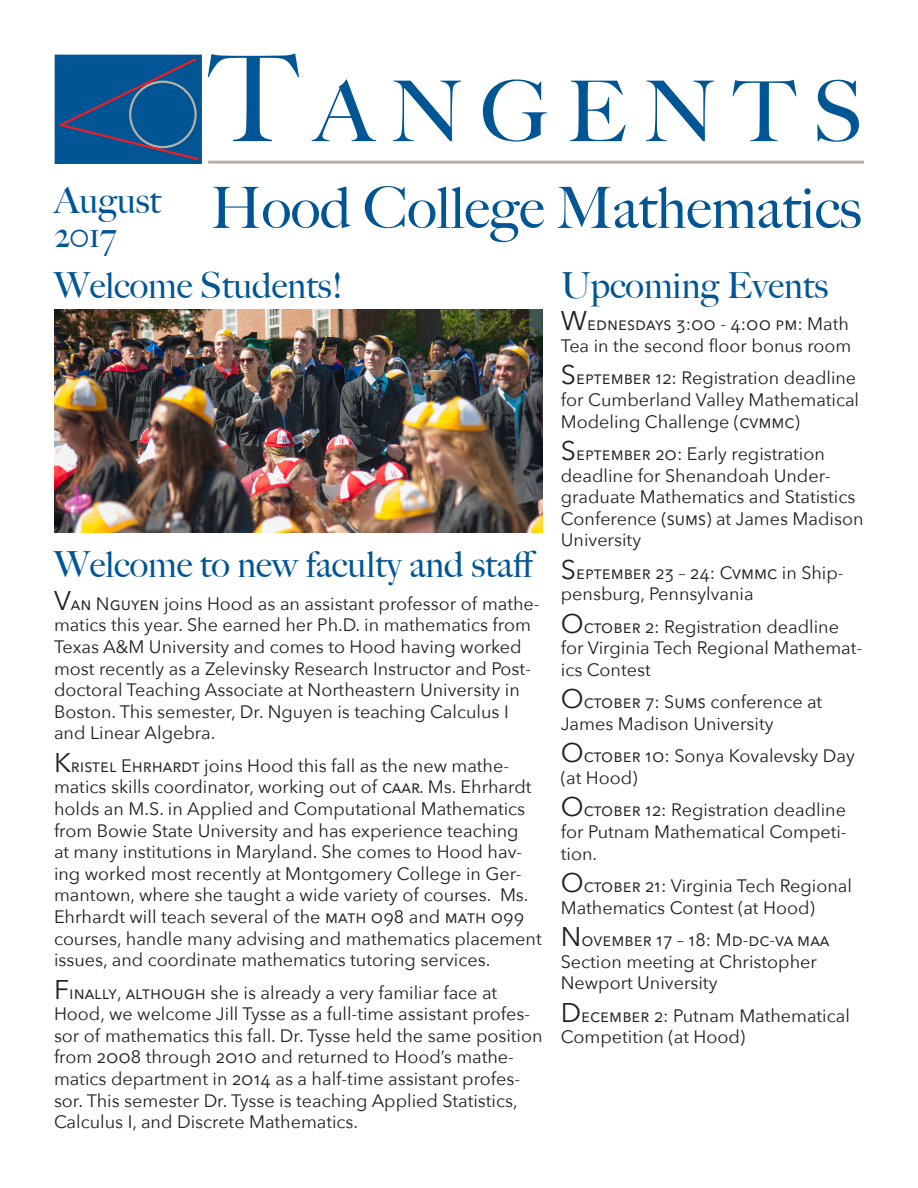
<style>
.page{position:relative;width:918px;height:1188px;background:#fff}
.page>*{position:absolute;margin:0;border:0;box-sizing:border-box;transform-origin:0 0}
.t1{font:500 84px "Big Caslon";letter-spacing:.2em;color:#005594}
.Subtitle{font:500 57px "Big Caslon";color:#005594}
.Heading{font:500 36px "Big Caslon";color:#005594}
.Date{font:500 36px "Big Caslon";color:#005594}
.Body_copy{font:18px/21.6px "Avenir Next";color:#231f20}
.Upcoming_Events{font:18px/21.6px "Avenir Next";color:#231f20}
.s1{font-size:120px}
.s2{font-size:27px}
</style>
<div class="page">
<hr style="left:208px;top:161px;width:656px;height:3px;background:#bab1a6">
<div style="left:55px;top:55px;width:147px;height:109px;border:2px solid #005594"></div>
<svg style="left:54px;top:56px;width:147px;height:106px;background:#125791"></svg>
<img style="left:54px;top:310px;width:489px;height:223px">
<p class="Date" style="left:54px;top:170px;width:109px">August</p>
<p class="Date" style="left:54px;top:205px;width:64px">2017</p>
<p class="t1" style="left:209px;top:43px;width:655px"><span class="s1">T</span>ANGENTS</p>
<p class="Subtitle" style="left:211px;top:161px;width:652px">Hood College Mathematics</p>
<p class="Heading" style="left:54px;top:256px;width:290px">Welcome Students!</p>
<p class="Heading" style="left:54px;top:535px;width:484px">Welcome to new faculty and staff</p>
<p class="Body_copy" style="left:54px;top:592px;width:487px"><span class="s2">V</span>an Nguyen joins Hood as an assistant professor of mathe&shy;matics this year. She earned her Ph.D. in mathematics from Texas A&amp;M University and comes to Hood having worked most recently as a Zelevinsky Research Instructor and Post&shy;doctoral Teaching Associate at Northeastern University in Boston. This semester, Dr. Nguyen is teaching Calculus I and Linear Algebra.</p>
<p class="Body_copy" style="left:54px;top:754px;width:489px"><span class="s2">K</span>ristel Ehrhardt joins Hood this fall as the new mathe&shy;matics skills coordinator, working out of caar. Ms. Ehrhardt holds an M.S. in Applied and Computational Mathematics from Bowie State University and has experience teaching<br>at many institutions in Maryland. She comes to Hood hav&shy;ing worked most recently at Montgomery College in Ger&shy;mantown, where she taught a wide variety of courses. Ms.<br>Ehrhardt will teach several of the math 098 and math 099 courses, handle many advising and mathematics placement issues, and coordinate mathematics tutoring services.</p>
<p class="Body_copy" style="left:54px;top:981px;width:490px"><span class="s2">F</span>inally, although she is already a very familiar face at Hood, we welcome Jill Tysse as a full-time assistant profes&shy;sor of mathematics this fall. Dr. Tysse held the same position from 2008 through 2010 and returned to Hood’s mathe&shy;matics department in 2014 as a half-time assistant profes&shy;sor. This semester Dr. Tysse is teaching Applied Statistics, Calculus I, and Discrete Mathematics.</p>
<p class="Heading" style="left:561px;top:256px;width:269px">Upcoming Events</p>
<p class="Upcoming_Events" style="left:561px;top:313px;width:292px"><span class="s2">W</span>ednesdays 3:00 - 4:00 pm: Math<br>Tea in the second floor bonus room</p>
<p class="Upcoming_Events" style="left:561px;top:367px;width:300px"><span class="s2">S</span>eptember 12: Registration deadline for Cumberland Valley Mathematical<br>Modeling Challenge (cvmmc)</p>
<p class="Upcoming_Events" style="left:561px;top:442px;width:304px"><span class="s2">S</span>eptember 20: Early registration deadline for Shenandoah Under&shy;graduate Mathematics and Statistics<br>Conference (sums) at James Madison<br>University</p>
<p class="Upcoming_Events" style="left:561px;top:561px;width:284px"><span class="s2">S</span>eptember 23 – 24: Cvmmc in Ship&shy;pensburg, Pennsylvania</p>
<p class="Upcoming_Events" style="left:561px;top:615px;width:303px"><span class="s2">O</span>ctober 2: Registration deadline for Virginia Tech Regional Mathemat&shy;ics Contest</p>
<p class="Upcoming_Events" style="left:561px;top:691px;width:263px"><span class="s2">O</span>ctober 7: Sums conference at<br>James Madison University</p>
<p class="Upcoming_Events" style="left:561px;top:745px;width:296px"><span class="s2">O</span>ctober 10: Sonya Kovalevsky Day (at Hood)</p>
<p class="Upcoming_Events" style="left:561px;top:799px;width:287px;text-align:justify"><span class="s2">O</span>ctober 12: Registration deadline for Putnam Mathematical Competi&shy;tion.</p>
<p class="Upcoming_Events" style="left:561px;top:874px;width:293px"><span class="s2">O</span>ctober 21: Virginia Tech Regional<br>Mathematics Contest (at Hood)</p>
<p class="Upcoming_Events" style="left:561px;top:928px;width:270px"><span class="s2">N</span>ovember 17 – 18: Md-dc-va maa<br>Section meeting at Christopher<br>Newport University</p>
<p class="Upcoming_Events" style="left:561px;top:1004px;width:291px"><span class="s2">D</span>ecember 2: Putnam Mathematical<br>Competition (at Hood)</p>
</div>
